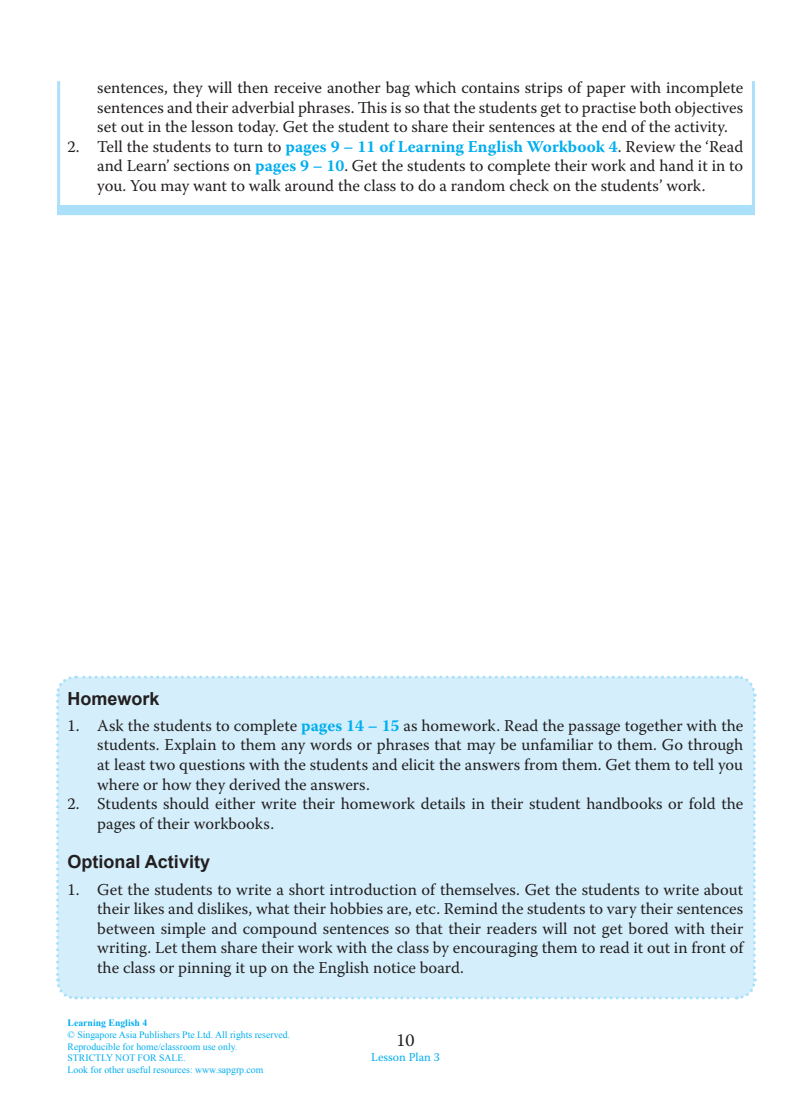
<style>
.page{position:relative;width:811px;height:1108px;background:#fff}
.page>*{position:absolute;margin:0;border:0;box-sizing:border-box;transform-origin:0 0}
.t1{font:700 18px "Arial";color:#231f20}
.t2{font:18px "Warnock Pro";color:#231f20}
.t3{font:16.5px/19.5px "Warnock Pro";color:#231f20;text-align:justify}
.t4{font:12px "Warnock Pro";color:#00aeef}
.t5{font:9.75px/11.7px "Times New Roman";color:#00aeef}
.t6{font:700 9.75px "Times New Roman";color:#00aeef}
.s1{font-weight:700;color:#00aeef}
</style>
<div class="page">
<svg style="left:57px;top:81px;width:698px;height:135px"></svg>
<div style="left:57px;top:206px;width:697px;height:9px;background:#aae0f9"></div>
<div style="left:56px;top:675px;width:701px;height:325px;background:#d4effb"></div>
<p class="t3" style="left:97px;top:78px;width:647px">sentences, they will then receive another bag which contains strips of paper with incomplete sentences and their adverbial phrases. This is so that the students get to practise both objectives set out in the lesson today. Get the student to share their sentences at the end of the activity.</p>
<p class="t3" style="left:97px;top:136px;width:647px;text-indent:-30px">2. Tell the students to turn to <span class="s1">pages 9 – 11 of Learning English Workbook 4</span>. Review the ‘Read and Learn’ sections on <span class="s1">pages 9 – 10</span>. Get the students to complete their work and hand it in to you. You may want to walk around the class to do a random check on the students’ work.</p>
<p class="t1" style="left:67px;top:688px;width:94px">Homework</p>
<p class="t3" style="left:97px;top:715px;width:647px;text-indent:-30px">1 . Ask the students to complete <span class="s1">pages 14 – 15</span> as homework. Read the passage together with the students. Explain to them any words or phrases that may be unfamiliar to them. Go through at least two questions with the students and elicit the answers from them. Get them to tell you where or how they derived the answers.</p>
<p class="t3" style="left:97px;top:793px;width:647px;text-indent:-30px">2. Students should either write their homework details in their student handbooks or fold the pages of their workbooks.</p>
<p class="t1" style="left:67px;top:851px;width:144px">Optional Activity</p>
<p class="t3" style="left:97px;top:878px;width:647px;text-indent:-30px">1 . Get the students to write a short introduction of themselves. Get the students to write about their likes and dislikes, what their hobbies are, etc. Remind the students to vary their sentences between simple and compound sentences so that their readers will not get bored with their writing. Let them share their work with the class by encouraging them to read it out in front of the class or pinning it up on the English notice board.</p>
<p class="t6" style="left:67px;top:1017px;width:81px">Learning English 4</p>
<p class="t5" style="left:67px;top:1028px;width:224px">© Singapore Asia Publishers Pte Ltd. All rights reserved.<br>Reproducible for home/classroom use only.<br>STRICTLY NOT FOR SALE.<br>Look for other useful resources: www.sapgrp.com</p>
<p class="t2" style="left:396px;top:1028px;width:20px">1 0</p>
<p class="t4" style="left:371px;top:1049px;width:70px">Lesson Plan 3</p>
</div>
